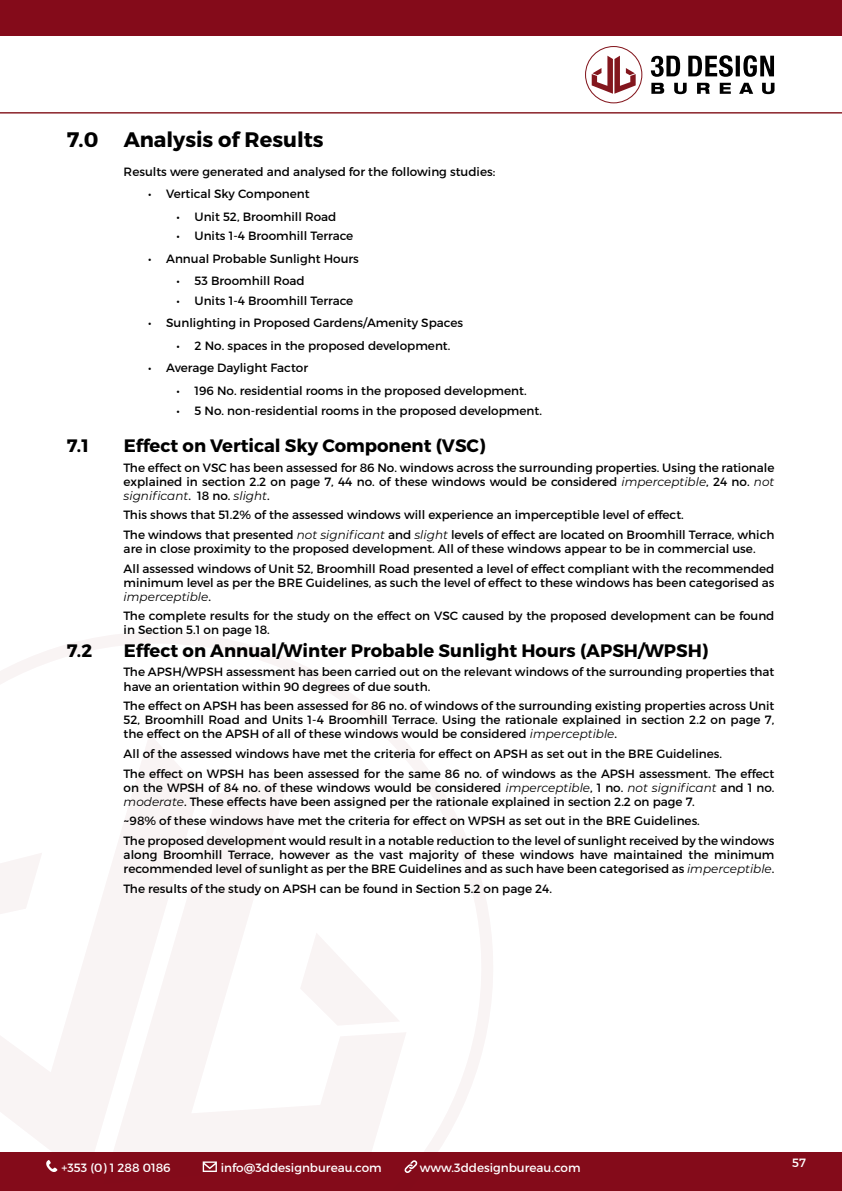
<style>
.page{position:relative;width:842px;height:1191px;background:#840b1a}
.page>*{position:absolute;margin:0;border:0;box-sizing:border-box;transform-origin:0 0}
.t1{font:700 21px "Montserrat";color:#000}
.t2{font:700 18px "Montserrat";color:#000}
.t3{font:12px/14px "Montserrat";color:#000}
.t4{font:12px "Montserrat";color:#fff}
.s1{font-style:italic}
</style>
<div class="page">
<div style="left:0;top:36px;width:842px;height:1115px;background:#fff"></div>
<svg style="left:0;top:632px;width:519px;height:532px"></svg>
<svg style="left:200px;top:774px;width:207px;height:398px"></svg>
<svg style="left:300px;top:932px;width:100px;height:93px"></svg>
<svg style="left:0;top:733px;width:200px;height:438px;fill:#f9f4f4"></svg>
<svg style="left:0;top:852px;width:42px;height:68px"></svg>
<svg style="left:585px;top:46px;width:57px;height:57px"></svg>
<svg style="left:651px;top:83px;width:123px;height:11px"></svg>
<svg style="left:651px;top:55px;width:123px;height:22px"></svg>
<hr style="left:0;top:112px;width:842px;height:2px;background:#83161d">
<svg style="left:46px;top:1159px;width:11px;height:13px"></svg>
<svg style="left:404px;top:1160px;width:13px;height:13px"></svg>
<svg style="left:203px;top:1161px;width:14px;height:11px"></svg>
<h1 class="t1" style="left:67px;top:127px;width:258px">7.0 Analysis of Results</h1>
<p class="t3" style="left:124px;top:164px;width:373px">Results were generated and analysed for the following studies:</p>
<p class="t3" style="left:148px;top:187px;width:163px">• Vertical Sky Component</p>
<p class="t3" style="left:177px;top:209px;width:161px">• Unit 52, Broomhill Road</p>
<p class="t3" style="left:177px;top:229px;width:178px">• Units 1-4 Broomhill Terrace</p>
<p class="t3" style="left:148px;top:251px;width:212px">• Annual Probable Sunlight Hours</p>
<p class="t3" style="left:177px;top:274px;width:130px">• 53 Broomhill Road</p>
<p class="t3" style="left:177px;top:294px;width:178px">• Units 1-4 Broomhill Terrace</p>
<p class="t3" style="left:148px;top:316px;width:316px">• Sunlighting in Proposed Gardens/Amenity Spaces</p>
<p class="t3" style="left:177px;top:339px;width:275px">• 2 No. spaces in the proposed development.</p>
<p class="t3" style="left:148px;top:361px;width:161px">• Average Daylight Factor</p>
<p class="t3" style="left:177px;top:384px;width:352px">• 196 No. residential rooms in the proposed development.</p>
<p class="t3" style="left:177px;top:403px;width:367px">• 5 No. non-residential rooms in the proposed development.</p>
<h2 class="t2" style="left:67px;top:434px;width:23px">7.1</h2>
<h2 class="t2" style="left:124px;top:434px;width:363px">Effect on Vertical Sky Component (VSC)</h2>
<p class="t3" style="left:124px;top:460px;width:652px;text-align:justify">The effect on VSC has been assessed for 86 No. windows across the surrounding properties. Using the rationale explained in section 2.2 on page 7, 44 no. of these windows would be considered <span class="s1">imperceptible</span>, 24 no. <span class="s1">not significant</span>. 18 no. <span class="s1">slight</span>.</p>
<p class="t3" style="left:124px;top:505px;width:652px;line-height:19.7px">This shows that 51.2% of the assessed windows will experience an imperceptible level of effect.<br>The windows that presented <span class="s1">not significant</span> and <span class="s1">slight</span> levels of effect are located on Broomhill Terrace, which</p>
<p class="t3" style="left:124px;top:539px;width:652px;line-height:19.7px">are in close proximity to the proposed development. All of these windows appear to be in commercial use.<br>All assessed windows of Unit 52, Broomhill Road presented a level of effect compliant with the recommended</p>
<p class="t3" style="left:124px;top:575px;width:652px">minimum level as per the BRE Guidelines, as such the level of effect to these windows has been categorised as <span class="s1">imperceptible</span>.</p>
<p class="t3" style="left:124px;top:609px;width:652px">The complete results for the study on the effect on VSC caused by the proposed development can be found in Section 5.1 on page 18.</p>
<h2 class="t2" style="left:67px;top:639px;width:27px">7.2</h2>
<h2 class="t2" style="left:124px;top:639px;width:586px">Effect on Annual/Winter Probable Sunlight Hours (APSH/WPSH)</h2>
<p class="t3" style="left:124px;top:665px;width:652px">The APSH/WPSH assessment has been carried out on the relevant windows of the surrounding properties that have an orientation within 90 degrees of due south.</p>
<p class="t3" style="left:124px;top:699px;width:652px;text-align:justify">The effect on APSH has been assessed for 86 no. of windows of the surrounding existing properties across Unit 52, Broomhill Road and Units 1-4 Broomhill Terrace. Using the rationale explained in section 2.2 on page 7, the effect on the APSH of all of these windows would be considered <span class="s1">imperceptible</span>.</p>
<p class="t3" style="left:124px;top:743px;width:652px;line-height:19.7px">All of the assessed windows have met the criteria for effect on APSH as set out in the BRE Guidelines.<br>The effect on WPSH has been assessed for the same 86 no. of windows as the APSH assessment. The effect</p>
<p class="t3" style="left:124px;top:780px;width:652px">on the WPSH of 84 no. of these windows would be considered <span class="s1">imperceptible</span>, 1 no. <span class="s1">not significant</span> and 1 no. <span class="s1">moderate</span>. These effects have been assigned per the rationale explained in section 2.2 on page 7.</p>
<p class="t3" style="left:124px;top:811px;width:652px;line-height:19.7px">~98% of these windows have met the criteria for effect on WPSH as set out in the BRE Guidelines.<br>The proposed development would result in a notable reduction to the level of sunlight received by the windows</p>
<p class="t3" style="left:124px;top:847px;width:652px">along Broomhill Terrace, however as the vast majority of these windows have maintained the minimum recommended level of sunlight as per the BRE Guidelines and as such have been categorised as <span class="s1">imperceptible</span>.</p>
<p class="t3" style="left:124px;top:881px;width:430px">The results of the study on APSH can be found in Section 5.2 on page 24.</p>
<p class="t4" style="left:62px;top:1160px;width:111px">+353 (0) 1 288 0186</p>
<p class="t4" style="left:221px;top:1160px;width:162px">info@3ddesignbureau.com</p>
<p class="t4" style="left:420px;top:1160px;width:162px">www.3ddesignbureau.com</p>
<p class="t4" style="left:792px;top:1155px;width:15px">57</p>
</div>
